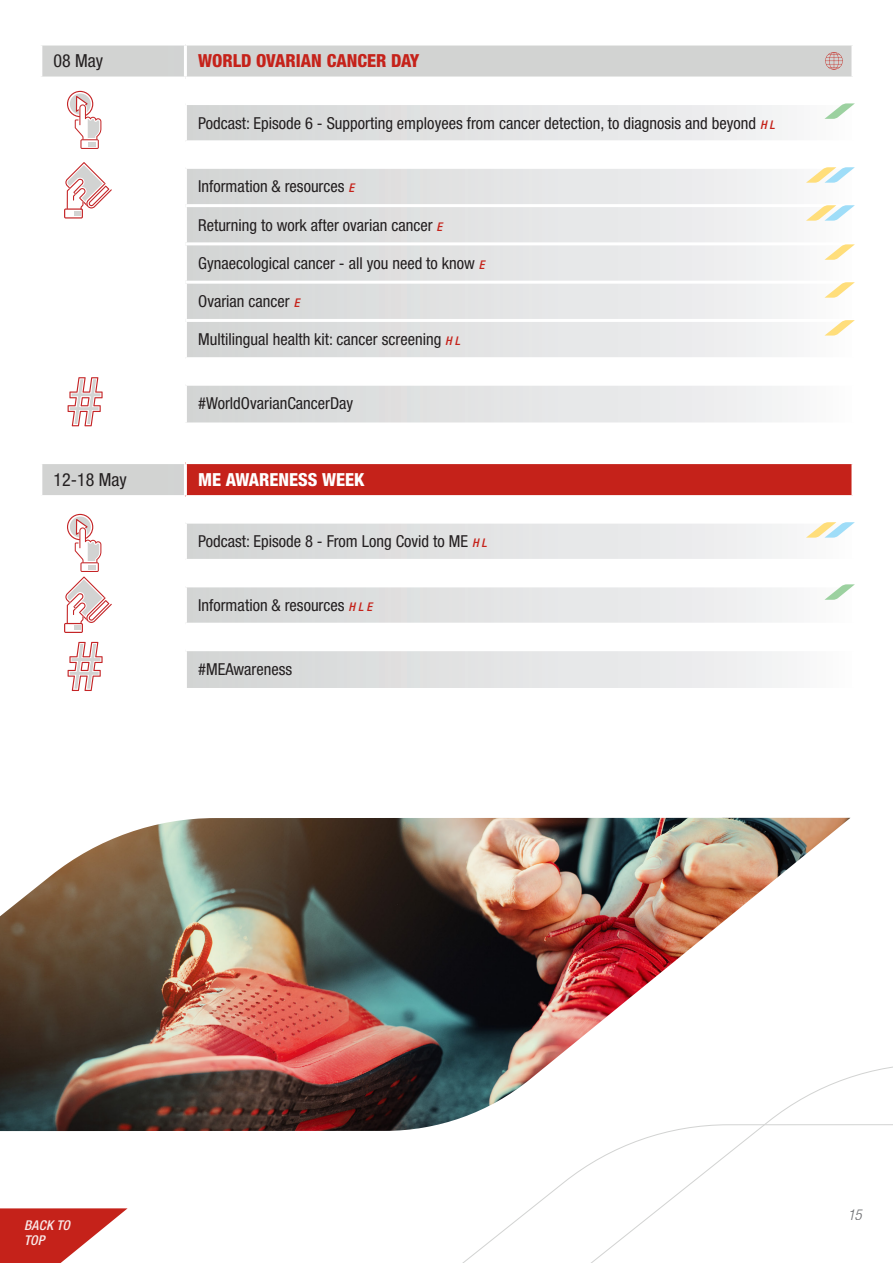
<style>
.page{position:relative;width:893px;height:1263px;background:#fff}
.page>*{position:absolute;margin:0;border:0;box-sizing:border-box;transform-origin:0 0}
.t1{font:800 condensed 18px "Helvetica Neue LT Std";color:#c5221a}
.t2{font:800 condensed 18px "Helvetica Neue LT Std";color:#fff}
.t3{font:condensed 18px "Helvetica Neue LT Std";color:#231f20}
.t4{font:condensed 16.5px "Helvetica Neue LT Std";color:#231f20}
.t5{font:italic 300 condensed 15px "Helvetica Neue LT Std";color:#6c6d70}
.t6{font:italic 500 condensed 13.5px/15px "Helvetica Neue LT Std";letter-spacing:.02em;color:#fff}
.s1{font-weight:500;font-style:italic;font-size:12px;color:#c5221a}
</style>
<div class="page">
<svg style="left:42px;top:464px;width:746px;height:224px"></svg>
<div style="left:185px;top:463px;width:668px;height:34px;background:#c5221a"></div>
<div style="left:41px;top:560px;width:144px;height:26px;background:#fff"></div>
<div style="left:185px;top:560px;width:668px;height:26px;background:#fff"></div>
<hr style="left:185px;top:461px;width:669px;height:3px;background:#fff">
<hr style="left:851px;top:464px;width:3px;height:31px;background:#fff">
<hr style="left:39px;top:521px;width:146px;height:3px;background:#fff">
<hr style="left:39px;top:559px;width:146px;height:3px;background:#fff">
<hr style="left:39px;top:584px;width:146px;height:3px;background:#fff">
<hr style="left:39px;top:623px;width:146px;height:3px;background:#fff">
<hr style="left:39px;top:648px;width:146px;height:3px;background:#fff">
<hr style="left:185px;top:495px;width:669px;height:3px;background:#fff">
<hr style="left:185px;top:521px;width:669px;height:3px;background:#fff">
<hr style="left:185px;top:559px;width:669px;height:3px;background:#fff">
<hr style="left:185px;top:584px;width:669px;height:3px;background:#fff">
<hr style="left:185px;top:623px;width:669px;height:3px;background:#fff">
<hr style="left:184px;top:498px;width:3px;height:23px;background:#fff">
<hr style="left:184px;top:524px;width:3px;height:35px;background:#fff">
<hr style="left:184px;top:587px;width:3px;height:36px;background:#fff">
<hr style="left:184px;top:626px;width:3px;height:22px;background:#fff">
<hr style="left:185px;top:648px;width:669px;height:3px;background:#fff">
<hr style="left:184px;top:651px;width:3px;height:37px;background:#fff">
<hr style="left:184px;top:464px;width:3px;height:31px;background:#fff">
<hr style="left:39px;top:495px;width:146px;height:3px;background:#fff">
<svg style="left:42px;top:46px;width:746px;height:376px"></svg>
<div style="left:185px;top:44px;width:668px;height:34px;background:#d2d3d2"></div>
<hr style="left:185px;top:43px;width:669px;height:3px;background:#fff">
<hr style="left:851px;top:46px;width:3px;height:31px;background:#fff">
<hr style="left:39px;top:102px;width:146px;height:3px;background:#fff">
<hr style="left:39px;top:140px;width:146px;height:3px;background:#fff">
<hr style="left:39px;top:166px;width:146px;height:3px;background:#fff">
<hr style="left:39px;top:204px;width:146px;height:3px;background:#fff">
<hr style="left:39px;top:242px;width:146px;height:3px;background:#fff">
<hr style="left:39px;top:281px;width:146px;height:3px;background:#fff">
<hr style="left:39px;top:319px;width:146px;height:3px;background:#fff">
<hr style="left:39px;top:357px;width:146px;height:3px;background:#fff">
<hr style="left:39px;top:383px;width:146px;height:3px;background:#fff">
<hr style="left:185px;top:77px;width:669px;height:3px;background:#fff">
<hr style="left:185px;top:102px;width:669px;height:3px;background:#fff">
<hr style="left:185px;top:140px;width:669px;height:3px;background:#fff">
<hr style="left:185px;top:166px;width:669px;height:3px;background:#fff">
<hr style="left:185px;top:204px;width:669px;height:3px;background:#fff">
<hr style="left:185px;top:242px;width:669px;height:3px;background:#fff">
<hr style="left:185px;top:281px;width:669px;height:3px;background:#fff">
<hr style="left:185px;top:319px;width:669px;height:3px;background:#fff">
<hr style="left:185px;top:357px;width:669px;height:3px;background:#fff">
<hr style="left:184px;top:80px;width:3px;height:22px;background:#fff">
<hr style="left:184px;top:105px;width:3px;height:35px;background:#fff">
<hr style="left:184px;top:143px;width:3px;height:23px;background:#fff">
<hr style="left:184px;top:169px;width:3px;height:35px;background:#fff">
<hr style="left:184px;top:207px;width:3px;height:35px;background:#fff">
<hr style="left:184px;top:245px;width:3px;height:36px;background:#fff">
<hr style="left:184px;top:284px;width:3px;height:35px;background:#fff">
<hr style="left:184px;top:322px;width:3px;height:35px;background:#fff">
<hr style="left:184px;top:360px;width:3px;height:23px;background:#fff">
<hr style="left:185px;top:383px;width:669px;height:3px;background:#fff">
<hr style="left:184px;top:386px;width:3px;height:36px;background:#fff">
<hr style="left:184px;top:46px;width:3px;height:31px;background:#fff">
<hr style="left:39px;top:77px;width:146px;height:3px;background:#fff">
<svg style="left:64px;top:162px;width:48px;height:57px"></svg>
<svg style="left:68px;top:377px;width:35px;height:49px"></svg>
<svg style="left:806px;top:167px;width:49px;height:16px"></svg>
<svg style="left:806px;top:205px;width:49px;height:16px"></svg>
<svg style="left:824px;top:244px;width:31px;height:16px"></svg>
<svg style="left:824px;top:282px;width:31px;height:16px"></svg>
<svg style="left:824px;top:320px;width:31px;height:16px"></svg>
<svg style="left:824px;top:103px;width:31px;height:16px"></svg>
<svg style="left:825px;top:52px;width:18px;height:18px"></svg>
<svg style="left:67px;top:91px;width:34px;height:58px"></svg>
<svg style="left:64px;top:514px;width:48px;height:119px"></svg>
<svg style="left:806px;top:522px;width:49px;height:16px"></svg>
<svg style="left:824px;top:584px;width:31px;height:16px"></svg>
<svg style="left:68px;top:642px;width:35px;height:49px"></svg>
<img style="left:0;top:818px;width:850px;height:313px">
<svg style="left:0;top:1208px;width:128px;height:55px"></svg>
<svg style="left:243px;top:1124px;width:204px;height:7px"></svg>
<svg style="left:447px;top:1063px;width:446px;height:200px"></svg>
<p class="t3" style="left:54px;top:51px;width:51px">08 May</p>
<p class="t1" style="left:198px;top:50px;width:223px">WORLD OVARIAN CANCER DAY</p>
<p class="t4" style="left:198px;top:113px;width:578px">Podcast: Episode 6 - Supporting employees from cancer detection, to diagnosis and beyond <span class="s1">H L</span></p>
<p class="t4" style="left:198px;top:177px;width:158px">Information &amp; resources <span class="s1">E</span></p>
<p class="t4" style="left:198px;top:215px;width:246px">Returning to work after ovarian cancer <span class="s1">E</span></p>
<p class="t4" style="left:198px;top:254px;width:288px">Gynaecological cancer - all you need to know <span class="s1">E</span></p>
<p class="t4" style="left:198px;top:292px;width:103px">Ovarian cancer <span class="s1">E</span></p>
<p class="t4" style="left:198px;top:330px;width:263px">Multilingual health kit: cancer screening <span class="s1">H L</span></p>
<p class="t4" style="left:198px;top:394px;width:157px">#WorldOvarianCancerDay</p>
<p class="t3" style="left:54px;top:469px;width:75px">12-18 May</p>
<p class="t2" style="left:198px;top:468px;width:168px">ME AWARENESS WEEK</p>
<p class="t4" style="left:198px;top:532px;width:290px">Podcast: Episode 8 - From Long Covid to ME <span class="s1">H L</span></p>
<p class="t4" style="left:198px;top:595px;width:175px">Information &amp; resources <span class="s1">H L E</span></p>
<p class="t4" style="left:198px;top:659px;width:96px">#MEAwareness</p>
<p class="t6" style="left:24px;top:1218px;width:47px">BACK TO<br>TOP</p>
<p class="t5" style="left:847px;top:1206px;width:16px">15</p>
</div>
